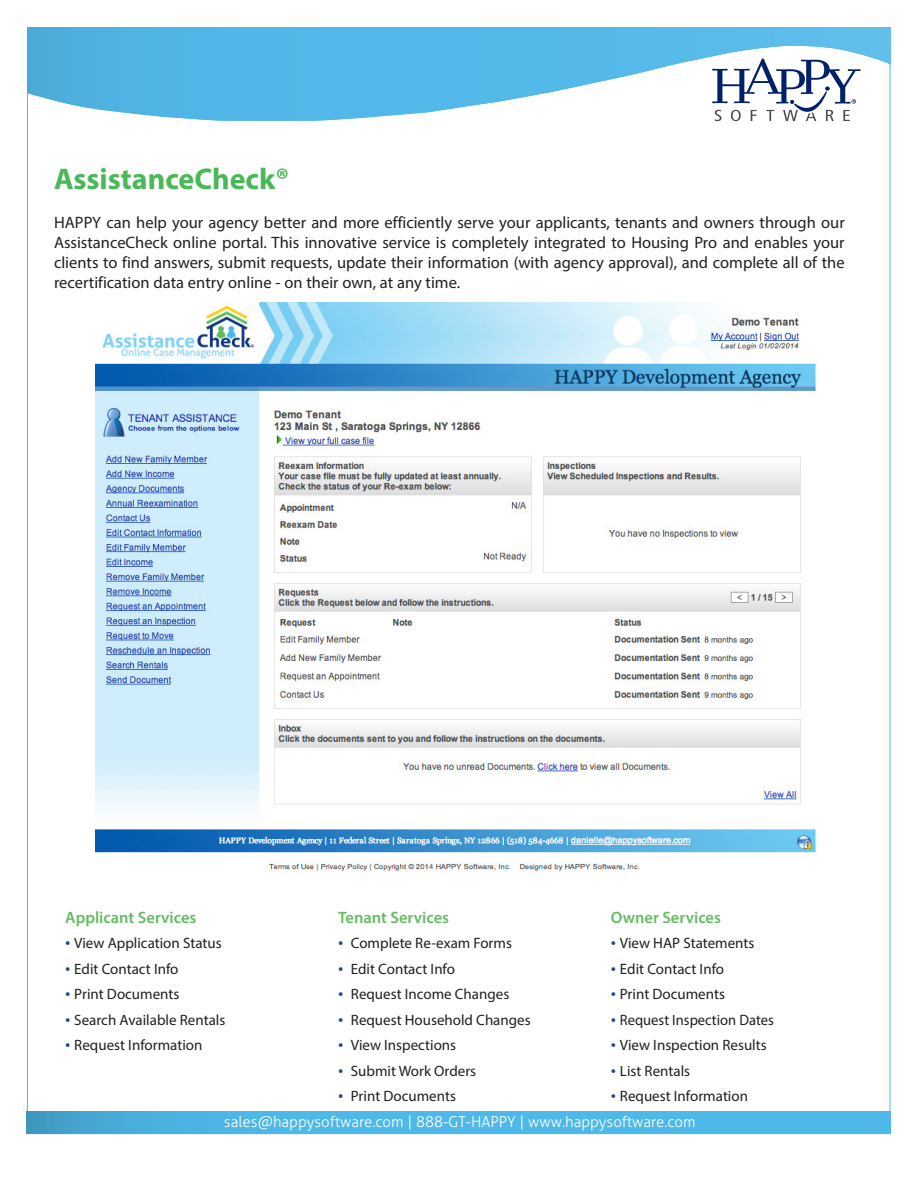
<style>
.page{position:relative;width:918px;height:1188px;background:#fff}
.page>*{position:absolute;margin:0;border:0;box-sizing:border-box;transform-origin:0 0}
.t1{font:700 30px "Myriad Pro";color:#49b856}
.t2{font:16.5px/20px "Myriad Pro";color:#231f20;text-align:justify}
.t3{font:600 16.5px "Myriad Pro";color:#63bd60}
.t4{font:15px "Myriad Pro";color:#231f20}
.t5{font:300 15px "Aller";color:#fff}
.s1{font-family:"Times New Roman";color:#24448a}
</style>
<div class="page">
<img style="left:27px;top:27px;width:864px;height:94px">
<img style="left:27px;top:1111px;width:863px;height:23px">
<img style="left:95px;top:303px;width:720px;height:570px">
<p class="t1" style="left:54px;top:160px;width:237px">AssistanceCheck®</p>
<p class="t2" style="left:54px;top:212px;width:792px">HAPPY can help your agency better and more efficiently serve your applicants, tenants and owners through our AssistanceCheck online portal. This innovative service is completely integrated to Housing Pro and enables your clients to find answers, submit requests, update their information (with agency approval), and complete all of the recertification data entry online - on their own, at any time.</p>
<p class="t3" style="left:65px;top:907px;width:133px">Applicant Services</p>
<p class="t4" style="left:65px;top:934px;width:158px"><span class="s1">•</span> View Application Status</p>
<p class="t4" style="left:65px;top:959px;width:115px"><span class="s1">•</span> Edit Contact Info</p>
<p class="t4" style="left:65px;top:985px;width:116px"><span class="s1">•</span> Print Documents</p>
<p class="t4" style="left:65px;top:1010px;width:162px"><span class="s1">•</span> Search Available Rentals</p>
<p class="t4" style="left:65px;top:1036px;width:139px"><span class="s1">•</span> Request Information</p>
<p class="t3" style="left:338px;top:907px;width:112px">Tenant Services</p>
<p class="t4" style="left:338px;top:934px;width:175px"><span class="s1">•</span> Complete Re-exam Forms</p>
<p class="t4" style="left:338px;top:959px;width:118px"><span class="s1">•</span> Edit Contact Info</p>
<p class="t4" style="left:338px;top:985px;width:173px"><span class="s1">•</span> Request Income Changes</p>
<p class="t4" style="left:338px;top:1010px;width:194px"><span class="s1">•</span> Request Household Changes</p>
<p class="t4" style="left:338px;top:1036px;width:120px"><span class="s1">•</span> View Inspections</p>
<p class="t4" style="left:338px;top:1061px;width:140px"><span class="s1">•</span> Submit Work Orders</p>
<p class="t4" style="left:338px;top:1087px;width:119px"><span class="s1">•</span> Print Documents</p>
<p class="t3" style="left:611px;top:907px;width:112px">Owner Services</p>
<p class="t4" style="left:611px;top:934px;width:145px"><span class="s1">•</span> View HAP Statements</p>
<p class="t4" style="left:611px;top:959px;width:115px"><span class="s1">•</span> Edit Contact Info</p>
<p class="t4" style="left:611px;top:985px;width:116px"><span class="s1">•</span> Print Documents</p>
<p class="t4" style="left:611px;top:1010px;width:164px"><span class="s1">•</span> Request Inspection Dates</p>
<p class="t4" style="left:611px;top:1036px;width:157px"><span class="s1">•</span> View Inspection Results</p>
<p class="t4" style="left:611px;top:1061px;width:81px"><span class="s1">•</span> List Rentals</p>
<p class="t4" style="left:611px;top:1087px;width:139px"><span class="s1">•</span> Request Information</p>
<p class="t5" style="left:224px;top:1113px;width:473px">sales@happysoftware.com | 888-GT-HAPPY | www.happysoftware.com</p>
</div>
